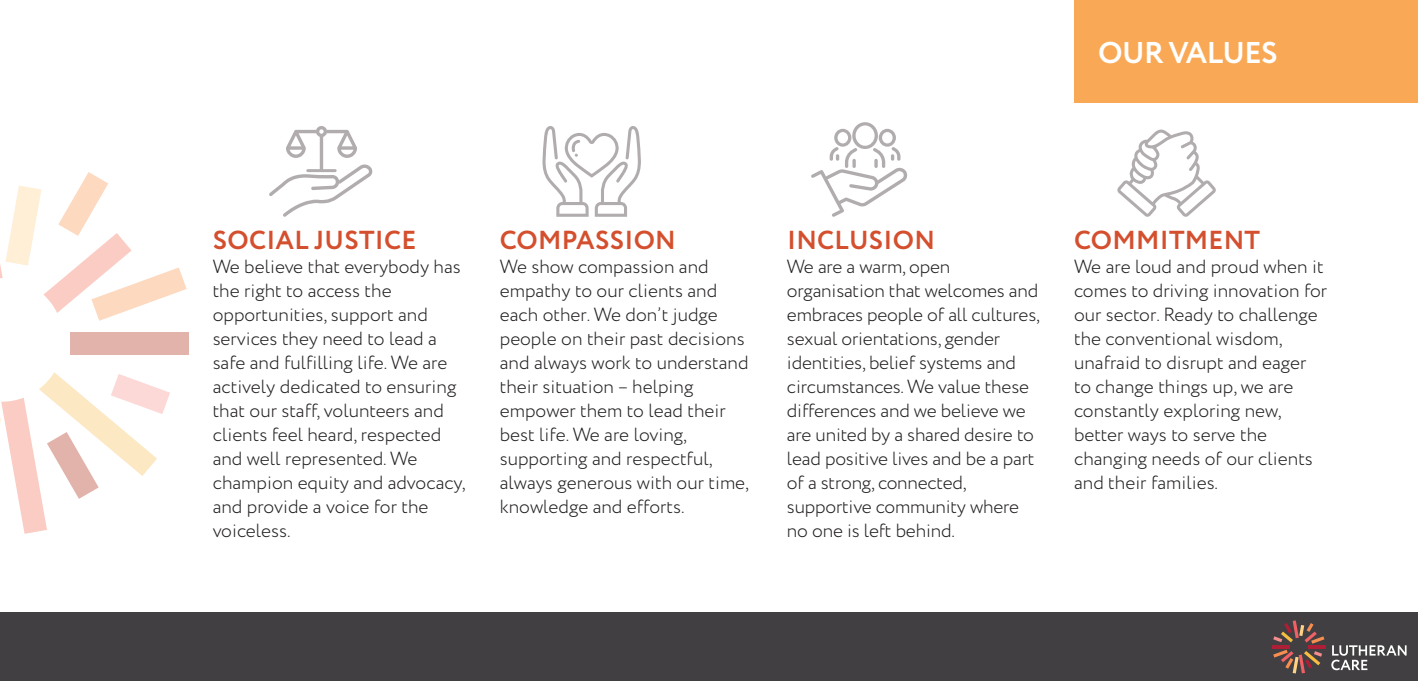
<style>
.page{position:relative;width:1418px;height:681px;background:#fff}
.page>*{position:absolute;margin:0;border:0;box-sizing:border-box;transform-origin:0 0}
.t1{font:700 30px "Circe";letter-spacing:-.02em;color:#fff}
.t2{font:700 26px "Circe";letter-spacing:.01em;color:#d44f2d}
.t3{font:300 19px/24px "Circe";color:#231f20}
</style>
<div class="page">
<div style="left:1074px;top:0;width:343px;height:102px;background:#f9a956"></div>
<div style="left:0;top:612px;width:1417px;height:68px;background:#413f41"></div>
<hr style="left:1308px;top:645px;width:17px;height:3px;background:#ae1e37">
<hr style="left:1272px;top:645px;width:17px;height:3px;background:#ae1e37">
<svg style="left:1273px;top:620px;width:51px;height:23px"></svg>
<svg style="left:1273px;top:649px;width:49px;height:24px"></svg>
<svg style="left:1331px;top:645px;width:75px;height:25px"></svg>
<div style="left:70px;top:332px;width:119px;height:23px;background:#e2b3aa"></div>
<svg style="left:1px;top:172px;width:186px;height:148px"></svg>
<svg style="left:1px;top:372px;width:169px;height:161px"></svg>
<svg style="left:811px;top:122px;width:97px;height:95px"></svg>
<svg style="left:542px;top:126px;width:99px;height:91px"></svg>
<svg style="left:269px;top:126px;width:103px;height:91px"></svg>
<svg style="left:1117px;top:129px;width:98px;height:88px"></svg>
<img style="left:0;top:0;width:1px;height:680px">
<h1 class="t1" style="left:1098px;top:32px;width:181px">OUR VALUES</h1>
<h2 class="t2" style="left:213px;top:223px;width:205px">SOCIAL JUSTICE</h2>
<p class="t3" style="left:213px;top:255px;width:254px">We believe that everybody has the right to access the opportunities, support and services they need to lead a safe and fulfilling life. We are actively dedicated to ensuring that our staff, volunteers and clients feel heard, respected and well represented. We champion equity and advocacy, and provide a voice for the voiceless.</p>
<h2 class="t2" style="left:500px;top:223px;width:177px">COMPASSION</h2>
<p class="t3" style="left:500px;top:255px;width:251px">We show compassion and empathy to our clients and each other. We don’t judge people on their past decisions and always work to understand their situation – helping empower them to lead their best life. We are loving, supporting and respectful, always generous with our time, knowledge and efforts.</p>
<h2 class="t2" style="left:787px;top:223px;width:149px">INCLUSION</h2>
<p class="t3" style="left:787px;top:255px;width:254px">We are a warm, open organisation that welcomes and embraces people of all cultures, sexual orientations, gender identities, belief systems and circumstances. We value these differences and we believe we are united by a shared desire to lead positive lives and be a part of a strong, connected, supportive community where no one is left behind.</p>
<h2 class="t2" style="left:1074px;top:223px;width:187px">COMMITMENT</h2>
<p class="t3" style="left:1074px;top:255px;width:254px">We are loud and proud when it comes to driving innovation for our sector. Ready to challenge the conventional wisdom, unafraid to disrupt and eager to change things up, we are constantly exploring new, better ways to serve the changing needs of our clients and their families.</p>
</div>
